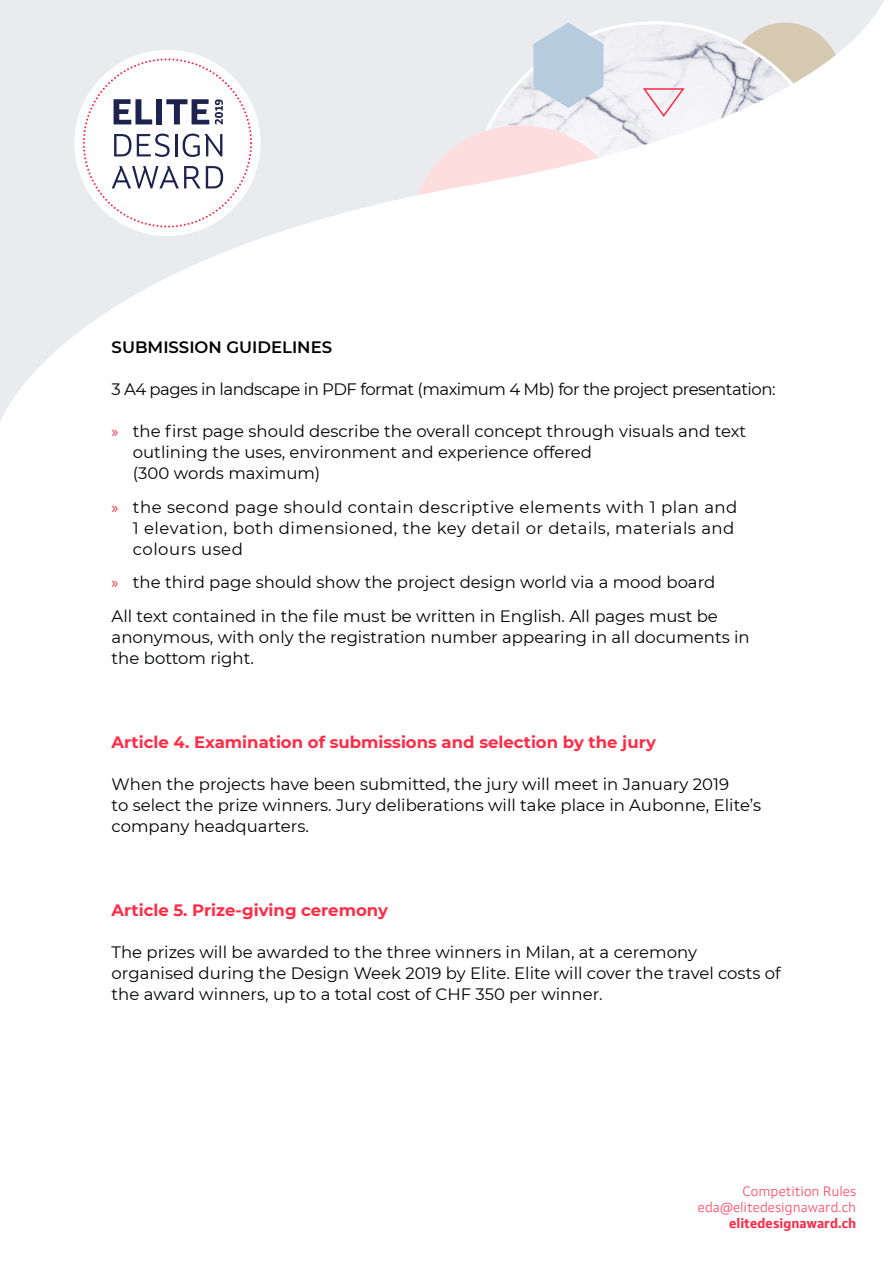
<style>
.page{position:relative;width:893px;height:1263px;background:#fff}
.page>*{position:absolute;margin:0;border:0;box-sizing:border-box;transform-origin:0 0}
.t1{font:16.5px/21px "Montserrat";color:#010202}
.t2{font:16.5px/21px "Montserrat";letter-spacing:.03em;color:#010202}
.t3{font:700 16.5px "Montserrat";color:#ff2b46}
.t4{font:16.5px "Montserrat";letter-spacing:-.03em;color:#010202}
.t5{font:600 16.5px "Montserrat";color:#000}
.t6{font:300 13.5px/16.2px "Setimo";color:#ff4b62;text-align:right}
.t7{font:700 13.5px "Setimo";color:#ff2b46}
.s1{font-family:"Myriad Pro";color:#ff2b46}
</style>
<div class="page">
<svg style="left:0;top:0;width:884px;height:421px"></svg>
<p class="t5" style="left:112px;top:335px;width:222px">SUBMISSION GUIDELINES</p>
<p class="t4" style="left:112px;top:377px;width:665px">3 A4 pages in landscape in PDF format (maximum 4 Mb) for the project presentation:</p>
<p class="t1" style="left:133px;top:420px;width:615px;text-indent:-21px"><span class="s1">»</span> the first page should describe the overall concept through visuals and text outlining the uses, environment and experience offered<br>(300 words maximum)</p>
<p class="t2" style="left:133px;top:495px;width:606px;text-indent:-21px"><span class="s1">»</span> the second page should contain descriptive elements with 1 plan and<br>1 elevation, both dimensioned, the key detail or details, materials and colours used</p>
<p class="t1" style="left:112px;top:565px;width:608px;line-height:33.8px"><span class="s1">»</span> the third page should show the project design world via a mood board<br>All text contained in the file must be written in English. All pages must be</p>
<p class="t1" style="left:112px;top:626px;width:640px">anonymous, with only the registration number appearing in all documents in the bottom right.</p>
<p class="t3" style="left:112px;top:730px;width:546px">Article 4. Examination of submissions and selection by the jury</p>
<p class="t1" style="left:112px;top:773px;width:651px">When the projects have been submitted, the jury will meet in January 2019<br>to select the prize winners. Jury deliberations will take place in Aubonne, Elite’s company headquarters.</p>
<p class="t3" style="left:112px;top:898px;width:278px">Article 5. Prize-giving ceremony</p>
<p class="t1" style="left:112px;top:941px;width:671px">The prizes will be awarded to the three winners in Milan, at a ceremony organised during the Design Week 2019 by Elite. Elite will cover the travel costs of the award winners, up to a total cost of CHF 350 per winner.</p>
<p class="t6" style="left:698px;top:1182px;width:160px">Competition Rules eda@elitedesignaward.ch</p>
<p class="t7" style="left:729px;top:1215px;width:129px">elitedesignaward.ch</p>
</div>
